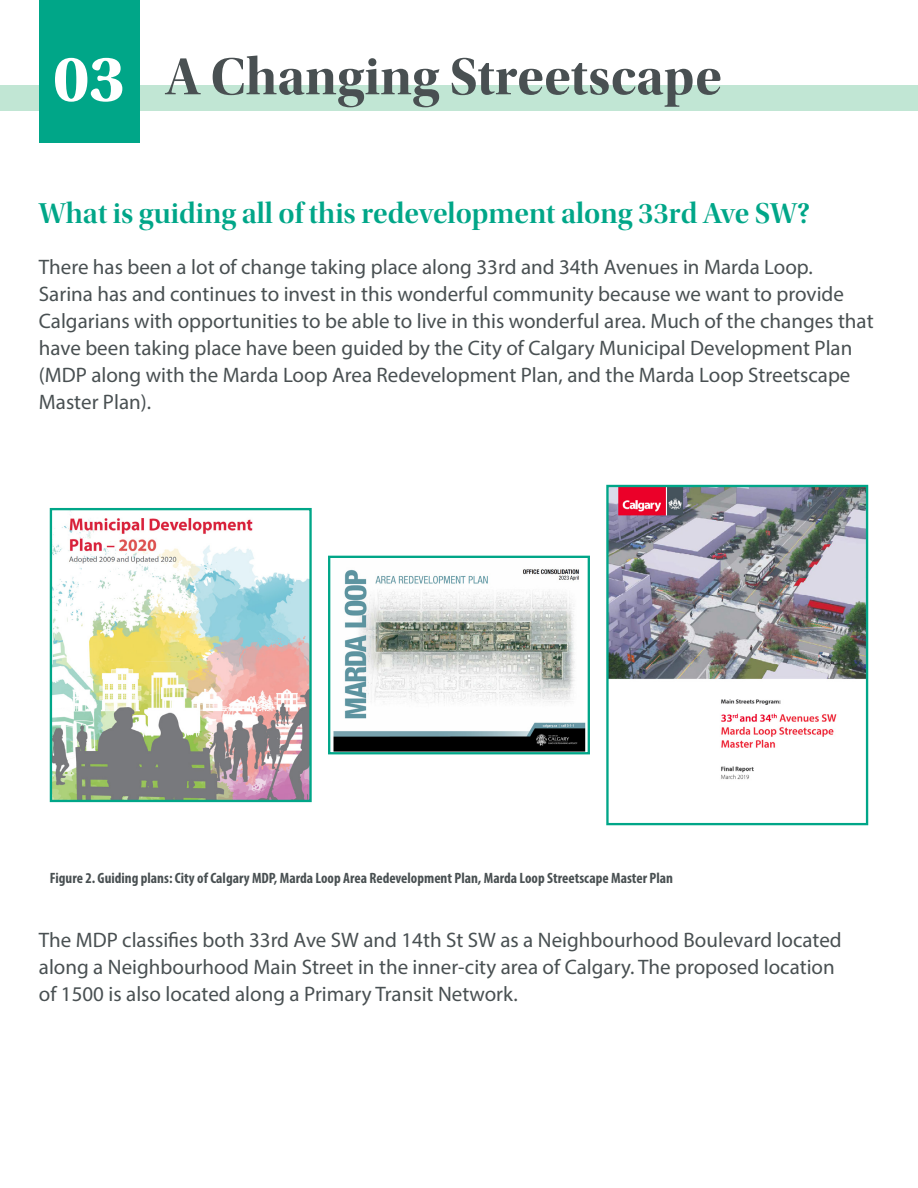
<style>
.page{position:relative;width:918px;height:1188px;background:#fff}
.page>*{position:absolute;margin:0;border:0;box-sizing:border-box;transform-origin:0 0}
.t1{font:54px "Utopia Std Bold Disp";color:#495052}
.t2{font:30px "Utopia Std Semibold Disp";color:#00a688}
.t3{font:21px/27px "Myriad Pro";color:#495052}
.t4{font:700 condensed 15px "Myriad Pro";color:#495052}
.s1{font-family:"Utopia Std";font-weight:700;font-size:67.5px;color:#fff}
</style>
<div class="page">
<div style="left:0;top:85px;width:918px;height:26px;background:#c1e6d4"></div>
<div style="left:39px;top:0;width:100px;height:143px;background:#00a688"></div>
<img style="left:53px;top:511px;width:256px;height:288px">
<div style="left:50px;top:508px;width:262px;height:294px;border:2px solid #00a688"></div>
<img style="left:333px;top:569px;width:253px;height:182px">
<div style="left:328px;top:556px;width:262px;height:198px;border:2px solid #00a688"></div>
<img style="left:609px;top:488px;width:256px;height:292px">
<div style="left:606px;top:485px;width:262px;height:340px;border:2px solid #00a688"></div>
<h1 class="t1" style="left:53px;top:46px;width:670px"><span class="s1">03</span> A Changing Streetscape</h1>
<h2 class="t2" style="left:39px;top:197px;width:773px">What is guiding all of this redevelopment along 33rd Ave SW?</h2>
<p class="t3" style="left:39px;top:253px;width:836px">There has been a lot of change taking place along 33rd and 34th Avenues in Marda Loop.<br>Sarina has and continues to invest in this wonderful community because we want to provide Calgarians with opportunities to be able to live in this wonderful area. Much of the changes that have been taking place have been guided by the City of Calgary Municipal Development Plan (MDP along with the Marda Loop Area Redevelopment Plan, and the Marda Loop Streetscape Master Plan).</p>
<p class="t4" style="left:50px;top:869px;width:625px">Figure 2. Guiding plans: City of Calgary MDP, Marda Loop Area Redevelopment Plan, Marda Loop Streetscape Master Plan</p>
<p class="t3" style="left:39px;top:926px;width:804px">The MDP classifies both 33rd Ave SW and 14th St SW as a Neighbourhood Boulevard located along a Neighbourhood Main Street in the inner-city area of Calgary. The proposed location of 1500 is also located along a Primary Transit Network.</p>
</div>
